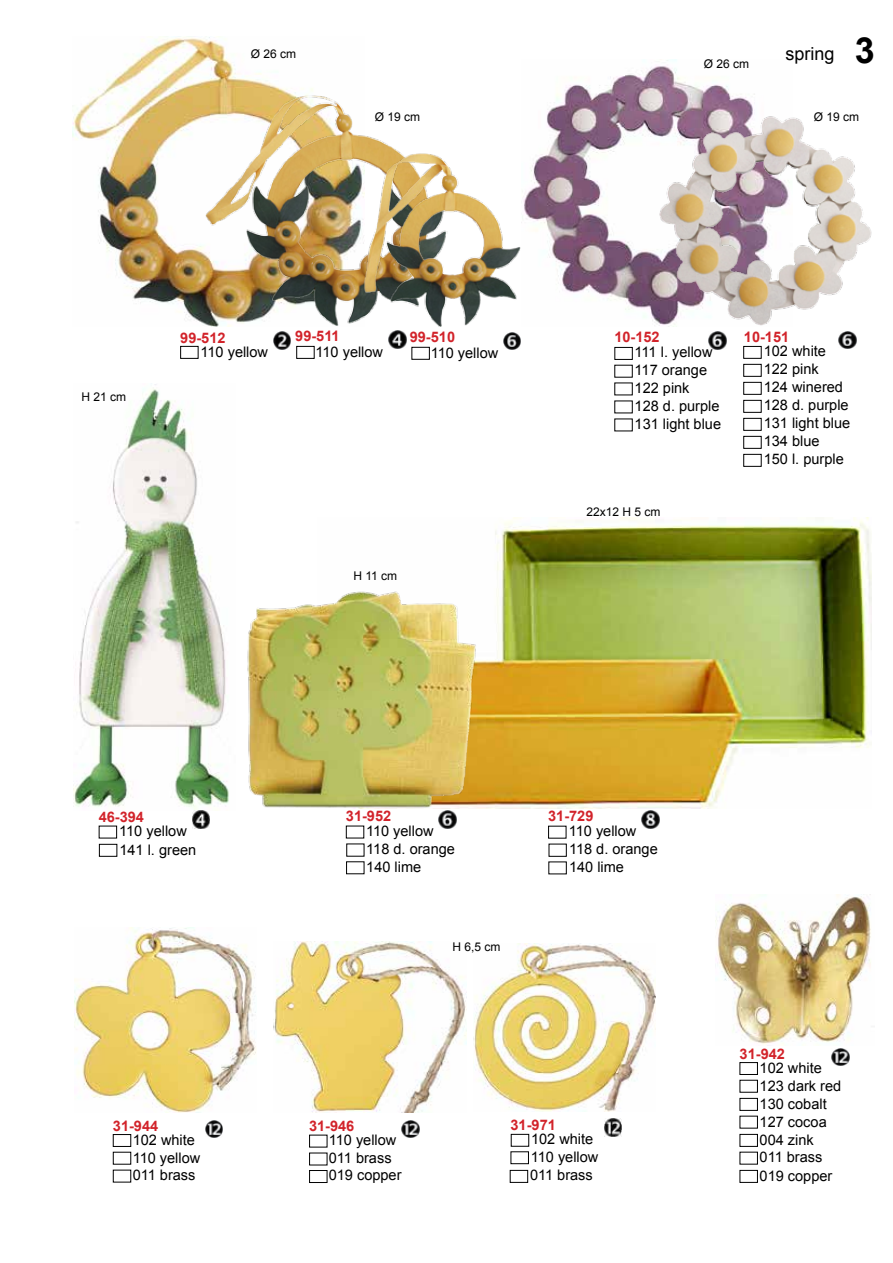
<style>
.page{position:relative;width:893px;height:1263px;background:#fff}
.page>*{position:absolute;margin:0;border:0;box-sizing:border-box;transform-origin:0 0}
.t1{font:18px "Arial";color:#000}
.t2{font:14.55px/18px "Arial";color:#000}
.t3{font:700 14.55px "Arial";color:#d2232a}
.t4{font:12px "Arial";color:#000}
.s1{font-weight:700;font-size:36px}
</style>
<div class="page">
<img style="left:73px;top:384px;width:156px;height:427px">
<img style="left:72px;top:36px;width:241px;height:289px">
<img style="left:273px;top:332px;width:18px;height:18px">
<img style="left:206px;top:94px;width:194px;height:232px">
<img style="left:363px;top:152px;width:159px;height:174px">
<img style="left:389px;top:331px;width:17px;height:17px">
<img style="left:503px;top:332px;width:18px;height:18px">
<div style="left:180px;top:346px;width:18px;height:13px;border:1px solid #000"></div>
<img style="left:522px;top:59px;width:233px;height:265px">
<img style="left:838px;top:331px;width:18px;height:18px">
<img style="left:709px;top:332px;width:17px;height:18px">
<div style="left:614px;top:347px;width:19px;height:13px;border:1px solid #000"></div>
<div style="left:743px;top:346px;width:19px;height:13px;border:1px solid #000"></div>
<div style="left:743px;top:382px;width:19px;height:13px;border:1px solid #000"></div>
<div style="left:743px;top:400px;width:19px;height:13px;border:1px solid #000"></div>
<div style="left:743px;top:418px;width:19px;height:13px;border:1px solid #000"></div>
<div style="left:743px;top:454px;width:19px;height:13px;border:1px solid #000"></div>
<div style="left:743px;top:436px;width:19px;height:13px;border:1px solid #000"></div>
<div style="left:743px;top:364px;width:19px;height:13px;border:1px solid #000"></div>
<div style="left:296px;top:346px;width:19px;height:13px;border:1px solid #000"></div>
<div style="left:411px;top:347px;width:19px;height:13px;border:1px solid #000"></div>
<div style="left:113px;top:1134px;width:18px;height:13px;border:1px solid #000"></div>
<img style="left:205px;top:1120px;width:18px;height:18px">
<div style="left:740px;top:1134px;width:18px;height:13px;border:1px solid #000"></div>
<img style="left:401px;top:1120px;width:18px;height:18px">
<div style="left:309px;top:1170px;width:18px;height:13px;border:1px solid #000"></div>
<div style="left:739px;top:1062px;width:19px;height:13px;border:1px solid #000"></div>
<img style="left:832px;top:1048px;width:18px;height:18px">
<div style="left:740px;top:1170px;width:18px;height:13px;border:1px solid #000"></div>
<div style="left:740px;top:1098px;width:18px;height:13px;border:1px solid #000"></div>
<img style="left:657px;top:112px;width:215px;height:214px">
<img style="left:192px;top:811px;width:18px;height:17px">
<div style="left:99px;top:844px;width:18px;height:13px;border:1px solid #000"></div>
<img style="left:481px;top:518px;width:390px;height:290px">
<img style="left:439px;top:811px;width:17px;height:17px">
<div style="left:549px;top:844px;width:18px;height:13px;border:1px solid #000"></div>
<img style="left:642px;top:811px;width:18px;height:17px">
<img style="left:247px;top:591px;width:234px;height:220px">
<img style="left:75px;top:927px;width:181px;height:186px">
<img style="left:274px;top:942px;width:193px;height:171px">
<img style="left:715px;top:895px;width:156px;height:151px">
<img style="left:473px;top:943px;width:182px;height:169px">
<div style="left:510px;top:1170px;width:18px;height:13px;border:1px solid #000"></div>
<img style="left:604px;top:1119px;width:18px;height:17px">
<div style="left:511px;top:1134px;width:18px;height:12px;border:1px solid #000"></div>
<div style="left:511px;top:1151px;width:18px;height:13px;border:1px solid #000"></div>
<p class="t4" style="left:251px;top:46px;width:47px">Ø 26 cm</p>
<p class="t4" style="left:375px;top:109px;width:47px">Ø 19 cm</p>
<p class="t4" style="left:704px;top:56px;width:47px">Ø 26 cm</p>
<p class="t1" style="left:786px;top:41px;width:91px">spring <span class="s1">3</span></p>
<p class="t4" style="left:814px;top:109px;width:47px">Ø 19 cm</p>
<p class="t4" style="left:82px;top:389px;width:46px">H 21 cm</p>
<p class="t3" style="left:180px;top:328px;width:47px">99-512</p>
<p class="t2" style="left:200px;top:343px;width:69px">110 yellow</p>
<p class="t3" style="left:295px;top:327px;width:46px">99-511</p>
<p class="t3" style="left:410px;top:327px;width:47px">99-510</p>
<p class="t3" style="left:744px;top:327px;width:47px">10-151</p>
<p class="t3" style="left:614px;top:328px;width:47px">10-152</p>
<p class="t2" style="left:315px;top:343px;width:69px">110 yellow</p>
<p class="t2" style="left:431px;top:344px;width:69px">110 yellow</p>
<p class="t4" style="left:353px;top:568px;width:45px">H 11 cm</p>
<p class="t2" style="left:764px;top:342px;width:64px">102 white</p>
<p class="t2" style="left:764px;top:378px;width:88px">124 winered<br>128 d. purple<br>131 light blue</p>
<p class="t2" style="left:764px;top:450px;width:82px">150 l. purple</p>
<p class="t2" style="left:635px;top:343px;width:79px">111 l. yellow</p>
<p class="t2" style="left:635px;top:361px;width:74px">117 orange</p>
<p class="t2" style="left:764px;top:360px;width:56px">122 pink</p>
<p class="t2" style="left:635px;top:397px;width:88px">128 d. purple<br>131 light blue</p>
<p class="t2" style="left:635px;top:379px;width:56px">122 pink</p>
<p class="t2" style="left:764px;top:432px;width:57px">134 blue</p>
<p class="t4" style="left:586px;top:504px;width:76px">22x12 H 5 cm</p>
<p class="t3" style="left:99px;top:807px;width:47px">46-394</p>
<p class="t2" style="left:119px;top:822px;width:79px">110 yellow<br>141 l. green</p>
<p class="t3" style="left:346px;top:806px;width:47px">31-952</p>
<p class="t2" style="left:366px;top:822px;width:90px">110 yellow<br>118 d. orange</p>
<p class="t2" style="left:366px;top:858px;width:56px">140 lime</p>
<p class="t4" style="left:452px;top:939px;width:50px">H 6,5 cm</p>
<p class="t3" style="left:548px;top:806px;width:47px">31-729</p>
<p class="t2" style="left:569px;top:822px;width:90px">110 yellow<br>118 d. orange</p>
<p class="t2" style="left:569px;top:858px;width:56px">140 lime</p>
<p class="t3" style="left:740px;top:1044px;width:47px">31-942</p>
<p class="t2" style="left:760px;top:1059px;width:64px">102 white</p>
<p class="t2" style="left:760px;top:1076px;width:83px">123 dark red</p>
<p class="t2" style="left:760px;top:1094px;width:69px">130 cobalt</p>
<p class="t2" style="left:760px;top:1112px;width:69px">127 cocoa</p>
<p class="t3" style="left:511px;top:1115px;width:47px">31-971</p>
<p class="t2" style="left:531px;top:1130px;width:69px;line-height:17.4px">102 white<br>110 yellow</p>
<p class="t3" style="left:113px;top:1116px;width:47px">31-944</p>
<p class="t2" style="left:133px;top:1149px;width:69px">110 yellow</p>
<p class="t3" style="left:309px;top:1116px;width:47px">31-946</p>
<p class="t2" style="left:329px;top:1131px;width:74px">110 yellow<br>011 brass<br>019 copper</p>
<p class="t2" style="left:133px;top:1131px;width:64px">102 white</p>
<p class="t2" style="left:760px;top:1130px;width:56px">004 zink</p>
<p class="t2" style="left:133px;top:1166px;width:64px">011 brass</p>
<p class="t2" style="left:760px;top:1148px;width:74px">011 brass<br>019 copper</p>
<p class="t2" style="left:530px;top:1166px;width:64px">011 brass</p>
</div>
